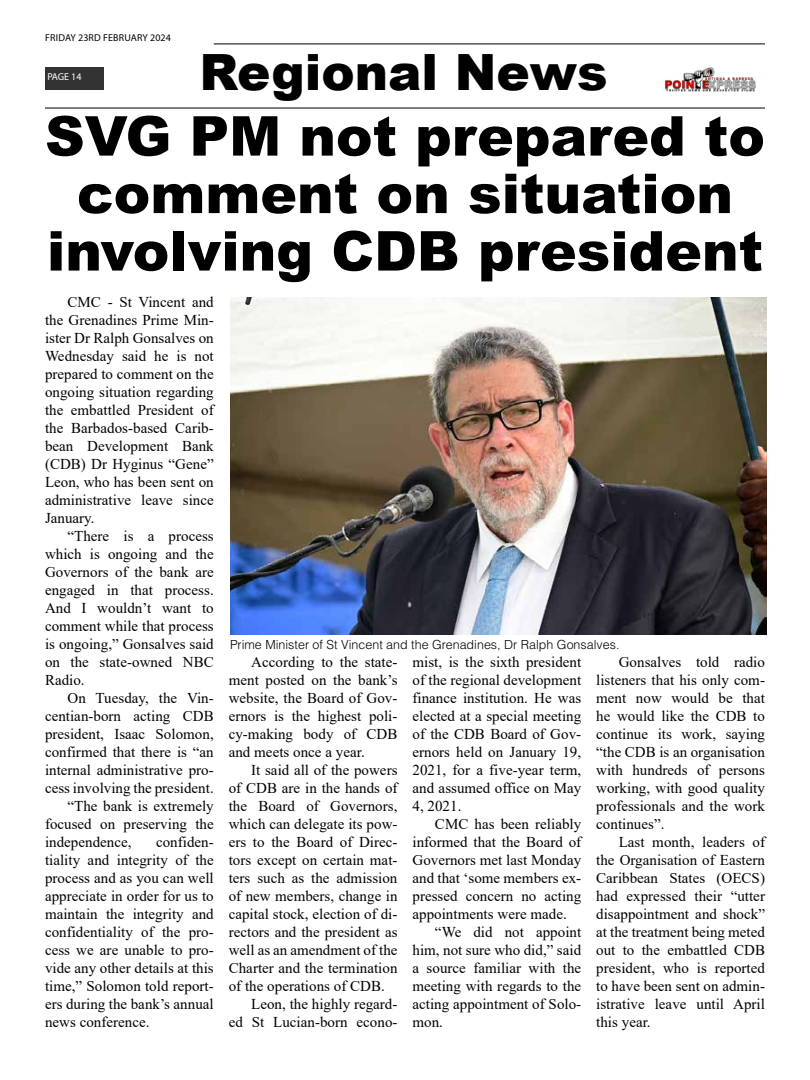
<style>
.page{position:relative;width:810px;height:1080px;background:#fff}
.page>*{position:absolute;margin:0;border:0;box-sizing:border-box;transform-origin:0 0}
.t1{font:900 55px/57.5px "Arial";color:#000;text-align:center}
.t2{font:900 50px "Arial";color:#000}
.t3{font:15px/18px "Times New Roman";color:#000;text-align:justify}
.t4{font:300 12.5px "Helvetica LT Std";color:#000}
.t5{font:10px "Myriad Pro";letter-spacing:.015em;color:#000}
.t6{font:10px "Myriad Pro";letter-spacing:-.005em;color:#fff}
</style>
<div class="page">
<hr style="left:214px;top:43px;width:551px;height:2px;background:#333">
<div style="left:45px;top:67px;width:58px;height:22px;background:#333"></div>
<img style="left:665px;top:67px;width:91px;height:25px">
<hr style="left:45px;top:107px;width:720px;height:2px;background:#333">
<img style="left:230px;top:297px;width:536px;height:338px">
<p class="t5" style="left:45px;top:31px;width:127px">FRIDAY 23RD FEBRUARY 2024</p>
<p class="t6" style="left:47px;top:71px;width:36px">PAGE 14</p>
<h2 class="t2" style="left:199px;top:36px;width:410px">Regional News</h2>
<h1 class="t1" style="left:45px;top:106px;width:722px">SVG PM not prepared to comment on situation involving CDB president</h1>
<p class="t3" style="left:45px;top:293px;width:170px;text-indent:22px">CMC - St Vincent and the Grenadines Prime Min&shy;ister Dr Ralph Gonsalves on Wednesday said he is not prepared to comment on the ongoing situation regarding the embattled President of the Barbados-based Carib&shy;bean Development Bank (CDB) Dr Hyginus “Gene” Leon, who has been sent on administrative leave since January.</p>
<p class="t3" style="left:45px;top:527px;width:170px;text-indent:22px">“There is a process which is ongoing and the Governors of the bank are engaged in that process.<br>And I wouldn’t want to comment while that process is ongoing,” Gonsalves said on the state-owned NBC Radio.</p>
<p class="t3" style="left:68px;top:689px;width:148px">On Tuesday, the Vin-</p>
<p class="t3" style="left:45px;top:707px;width:170px">centian-born acting CDB</p>
<p class="t3" style="left:45px;top:725px;width:170px">president, Isaac Solomon,</p>
<p class="t3" style="left:45px;top:743px;width:170px">confirmed that there is “an</p>
<p class="t3" style="left:45px;top:761px;width:170px">internal administrative pro-</p>
<p class="t3" style="left:45px;top:779px;width:170px">cess involving the president.</p>
<p class="t3" style="left:68px;top:797px;width:148px">“The bank is extremely</p>
<p class="t3" style="left:45px;top:815px;width:170px">focused on preserving the</p>
<p class="t3" style="left:45px;top:833px;width:88px">independence,</p>
<p class="t3" style="left:45px;top:833px;width:170px;text-indent:111px">confiden&shy;tiality and integrity of the process and as you can well appreciate in order for us to maintain the integrity and confidentiality of the pro&shy;cess we are unable to pro&shy;vide any other details at this time,” Solomon told report&shy;ers during the bank’s annual news conference.</p>
<p class="t4" style="left:230px;top:637px;width:391px">Prime Minister of St Vincent and the Grenadines, Dr Ralph Gonsalves.</p>
<p class="t3" style="left:229px;top:653px;width:170px;text-indent:22px">According to the state&shy;ment posted on the bank’s website, the Board of Gov&shy;ernors is the highest poli&shy;cy-making body of CDB and meets once a year.</p>
<p class="t3" style="left:251px;top:761px;width:148px">It said all of the powers</p>
<p class="t3" style="left:229px;top:779px;width:170px">of CDB are in the hands of</p>
<p class="t3" style="left:229px;top:797px;width:170px">the Board of Governors,</p>
<p class="t3" style="left:229px;top:815px;width:170px">which can delegate its pow-</p>
<p class="t3" style="left:229px;top:833px;width:170px">ers to the Board of Direc-</p>
<p class="t3" style="left:229px;top:851px;width:170px">tors except on certain mat-</p>
<p class="t3" style="left:229px;top:869px;width:170px">ters such as the admission</p>
<p class="t3" style="left:229px;top:887px;width:170px">of new members, change in</p>
<p class="t3" style="left:229px;top:905px;width:170px">capital stock, election of di-</p>
<p class="t3" style="left:229px;top:923px;width:170px">rectors and the president as</p>
<p class="t3" style="left:229px;top:941px;width:170px">well as an amendment of the</p>
<p class="t3" style="left:229px;top:959px;width:170px">Charter and the termination</p>
<p class="t3" style="left:229px;top:977px;width:158px">of the operations of CDB.</p>
<p class="t3" style="left:251px;top:995px;width:148px">Leon, the highly regard-</p>
<p class="t3" style="left:229px;top:1013px;width:170px">ed St Lucian-born econo-</p>
<p class="t3" style="left:412px;top:653px;width:170px">mist, is the sixth president of the regional development finance institution. He was elected at a special meeting of the CDB Board of Gov&shy;ernors held on January 19, 2021, for a five-year term, and assumed office on May 4, 2021.</p>
<p class="t3" style="left:435px;top:815px;width:148px">CMC has been reliably</p>
<p class="t3" style="left:412px;top:833px;width:170px">informed that the Board of</p>
<p class="t3" style="left:412px;top:851px;width:170px">Governors met last Monday</p>
<p class="t3" style="left:412px;top:869px;width:170px">and that ‘some members ex-</p>
<p class="t3" style="left:412px;top:887px;width:170px">pressed concern no acting</p>
<p class="t3" style="left:412px;top:905px;width:156px">appointments were made.</p>
<p class="t3" style="left:435px;top:923px;width:148px">“We did not appoint</p>
<p class="t3" style="left:412px;top:941px;width:170px">him, not sure who did,” said</p>
<p class="t3" style="left:412px;top:959px;width:170px">a source familiar with the</p>
<p class="t3" style="left:412px;top:977px;width:170px">meeting with regards to the</p>
<p class="t3" style="left:412px;top:995px;width:170px">acting appointment of Solo-</p>
<p class="t3" style="left:412px;top:1013px;width:32px">mon.</p>
<p class="t3" style="left:596px;top:653px;width:170px;text-indent:22px">Gonsalves told radio listeners that his only com&shy;ment now would be that he would like the CDB to continue its work, saying “the CDB is an organisation with hundreds of persons working, with good quality professionals and the work continues”.</p>
<p class="t3" style="left:596px;top:833px;width:170px;text-indent:22px">Last month, leaders of the Organisation of Eastern Caribbean States (OECS) had expressed their “utter disappointment and shock” at the treatment being meted out to the embattled CDB president, who is reported to have been sent on admin&shy;istrative leave until April this year.</p>
</div>
